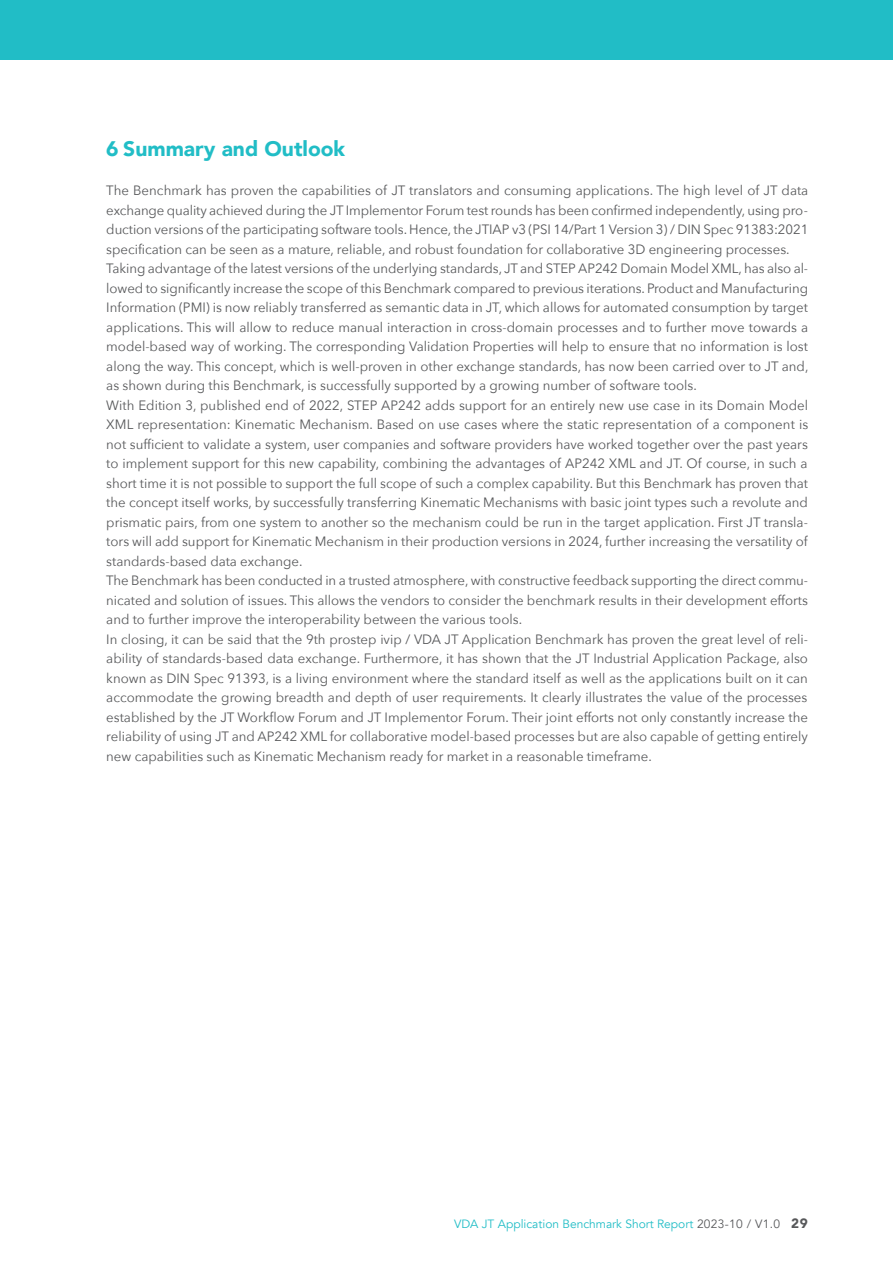
<style>
.page{position:relative;width:893px;height:1263px;background:#fff}
.page>*{position:absolute;margin:0;border:0;box-sizing:border-box;transform-origin:0 0}
._01_Kapitel_Head{font:900 21px "Avenir";color:#21bdc6}
._02_Copy{font:13.5px/19.5px "Avenir Next";color:#57585a;text-align:justify}
.t1{font:12px "Avenir";color:#21bdc6}
.s1{color:#57585a}
.s2{font-weight:900;font-size:13.5px;color:#57585a}
</style>
<div class="page">
<div style="left:0;top:0;width:893px;height:60px;background:#21bdc6"></div>
<p class="_01_Kapitel_Head" style="left:106px;top:131px;width:240px">6 Summary and Outlook</p>
<p class="_02_Copy" style="left:106px;top:180px;width:704px">The Benchmark has proven the capabilities of JT translators and consuming applications. The high level of JT data exchange quality achieved during the JT Implementor Forum test rounds has been confirmed independently, using pro&shy;duction versions of the participating software tools. Hence, the JTIAP v3 (PSI 14/Part 1 Version 3) / DIN Spec 91383:2021 specification can be seen as a mature, reliable, and robust foundation for collaborative 3D engineering processes.</p>
<p class="_02_Copy" style="left:106px;top:258px;width:704px">Taking advantage of the latest versions of the underlying standards, JT and STEP AP242 Domain Model XML, has also al&shy;lowed to significantly increase the scope of this Benchmark compared to previous iterations. Product and Manufacturing Information (PMI) is now reliably transferred as semantic data in JT, which allows for automated consumption by target applications. This will allow to reduce manual interaction in cross-domain processes and to further move towards a model-based way of working. The corresponding Validation Properties will help to ensure that no information is lost along the way. This concept, which is well-proven in other exchange standards, has now been carried over to JT and, as shown during this Benchmark, is successfully supported by a growing number of software tools.</p>
<p class="_02_Copy" style="left:106px;top:394px;width:703px">With Edition 3, published end of 2022, STEP AP242 adds support for an entirely new use case in its Domain Model XML representation: Kinematic Mechanism. Based on use cases where the static representation of a component is not sufficient to validate a system, user companies and software providers have worked together over the past years to implement support for this new capability, combining the advantages of AP242 XML and JT. Of course, in such a short time it is not possible to support the full scope of such a complex capability. But this Benchmark has proven that the concept itself works, by successfully transferring Kinematic Mechanisms with basic joint types such a revolute and prismatic pairs, from one system to another so the mechanism could be run in the target application. First JT transla&shy;tors will add support for Kinematic Mechanism in their production versions in 2024, further increasing the versatility of standards-based data exchange.</p>
<p class="_02_Copy" style="left:106px;top:570px;width:703px">The Benchmark has been conducted in a trusted atmosphere, with constructive feedback supporting the direct commu&shy;nicated and solution of issues. This allows the vendors to consider the benchmark results in their development efforts and to further improve the interoperability between the various tools.</p>
<p class="_02_Copy" style="left:106px;top:628px;width:703px">In closing, it can be said that the 9th prostep ivip / VDA JT Application Benchmark has proven the great level of reli&shy;ability of standards-based data exchange. Furthermore, it has shown that the JT Industrial Application Package, also known as DIN Spec 91393, is a living environment where the standard itself as well as the applications built on it can accommodate the growing breadth and depth of user requirements. It clearly illustrates the value of the processes established by the JT Workflow Forum and JT Implementor Forum. Their joint efforts not only constantly increase the reliability of using JT and AP242 XML for collaborative model-based processes but are also capable of getting entirely new capabilities such as Kinematic Mechanism ready for market in a reasonable timeframe.</p>
<p class="t1" style="left:454px;top:1216px;width:355px">VDA JT Application Benchmark Short Report <span class="s1">2023-10 / V1.0</span> <span class="s2">29</span></p>
</div>
